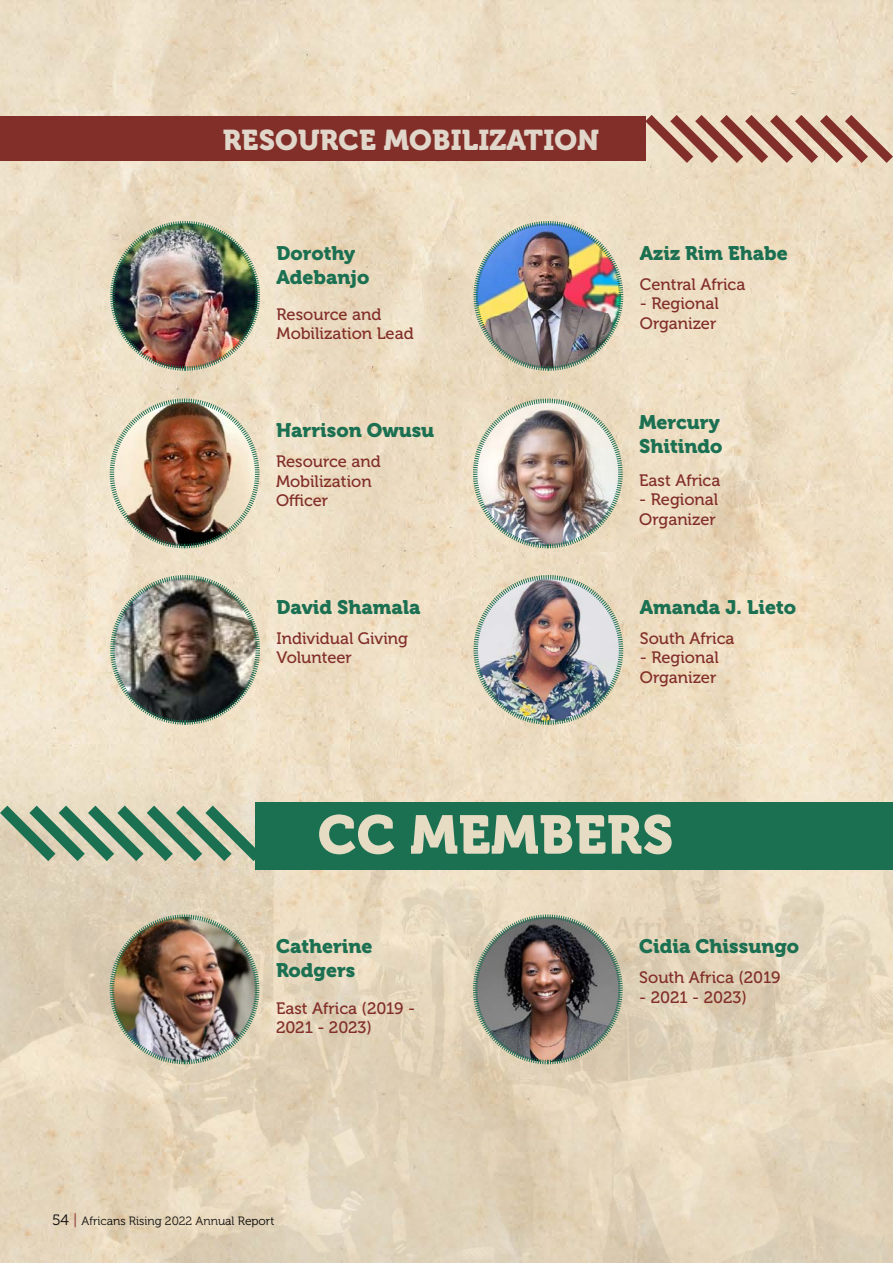
<style>
.page{position:relative;width:893px;height:1263px;background:#fff}
.page>*{position:absolute;margin:0;border:0;box-sizing:border-box;transform-origin:0 0}
.t1{font:54px "Museo 900";letter-spacing:.005em;color:#e6dcc3}
.t2{font:28.5px "Museo 900";letter-spacing:.005em;color:#e0d6c9}
.t3{font:19.5px/24px "Museo 900";color:#1c7052}
.t4{font:16.5px/19.5px "Museo 500";color:#822e29}
.t5{font:12px "Museo 300";color:#000}
.s1{font-size:15px}
.s2{font-size:15px;color:#822e29}
</style>
<div class="page">
<img style="left:0;top:0;width:893px;height:725px">
<img style="left:0;top:725px;width:893px;height:538px">
<div style="left:0;top:0;width:60px;height:77px;background:#ebdec7"></div>
<div style="left:60px;top:0;width:59px;height:55px;background:#eadcc4"></div>
<div style="left:0;top:1123px;width:60px;height:140px;background:#e4d5bc"></div>
<div style="left:60px;top:1123px;width:59px;height:54px;background:#e5d6bd"></div>
<div style="left:0;top:517px;width:85px;height:85px;background:#f1e3cc"></div>
<div style="left:808px;top:517px;width:85px;height:85px;background:#eedec3"></div>
<hr style="left:892px;top:517px;width:1px;height:85px;background:#009fe3">
<div style="left:404px;top:1157px;width:85px;height:106px;background:#dfd1b8"></div>
<div style="left:0;top:117px;width:645px;height:44px;background:#822e29"></div>
<img style="left:109px;top:220px;width:152px;height:152px">
<img style="left:473px;top:220px;width:151px;height:152px">
<img style="left:109px;top:398px;width:151px;height:151px">
<img style="left:472px;top:398px;width:152px;height:151px">
<img style="left:109px;top:574px;width:152px;height:152px">
<img style="left:109px;top:914px;width:151px;height:151px">
<img style="left:473px;top:574px;width:151px;height:152px">
<img style="left:472px;top:914px;width:152px;height:151px">
<div style="left:255px;top:802px;width:638px;height:68px;background:#1c7052"></div>
<svg style="left:636px;top:105px;width:257px;height:67px;background:#cca894"></svg>
<svg style="left:0;top:795px;width:272px;height:77px;background:#a3b59a"></svg>
<h2 class="t2" style="left:223px;top:123px;width:378px">RESOURCE MOBILIZATION</h2>
<p class="t3" style="left:277px;top:241px;width:94px">Dorothy<br>Adebanjo</p>
<p class="t4" style="left:277px;top:304px;width:139px">Resource and<br>Mobilization Lead</p>
<p class="t3" style="left:276px;top:419px;width:160px">Harrison Owusu</p>
<p class="t4" style="left:276px;top:452px;width:106px">Resource and<br>Mobilization<br>Officer</p>
<p class="t3" style="left:277px;top:595px;width:145px">David Shamala</p>
<p class="t4" style="left:277px;top:629px;width:133px">Individual Giving<br>Volunteer</p>
<p class="t3" style="left:640px;top:241px;width:149px">Aziz Rim Ehabe</p>
<p class="t4" style="left:640px;top:275px;width:107px">Central Africa</p>
<p class="t4" style="left:640px;top:294px;width:81px">- Regional<br>Organizer</p>
<p class="t3" style="left:639px;top:410px;width:85px">Mercury<br>Shitindo</p>
<p class="t4" style="left:639px;top:471px;width:83px">East Africa</p>
<p class="t4" style="left:639px;top:490px;width:81px">- Regional<br>Organizer</p>
<p class="t3" style="left:640px;top:595px;width:158px">Amanda J. Lieto</p>
<p class="t4" style="left:640px;top:629px;width:96px">South Africa</p>
<p class="t4" style="left:640px;top:648px;width:81px">- Regional<br>Organizer</p>
<h1 class="t1" style="left:318px;top:804px;width:357px">CC MEMBERS</h1>
<p class="t3" style="left:276px;top:935px;width:98px">Catherine<br>Rodgers</p>
<p class="t4" style="left:276px;top:999px;width:141px">East Africa (2019 -<br>2021 - 2023)</p>
<p class="t5" style="left:52px;top:1214px;width:224px"><span class="s1">54</span> <span class="s2">|</span> Africans Rising 2022 Annual Report</p>
<p class="t3" style="left:639px;top:935px;width:161px">Cidia Chissungo</p>
<p class="t4" style="left:639px;top:968px;width:143px">South Africa (2019</p>
<p class="t4" style="left:639px;top:988px;width:109px">- 2021 - 2023)</p>
</div>
